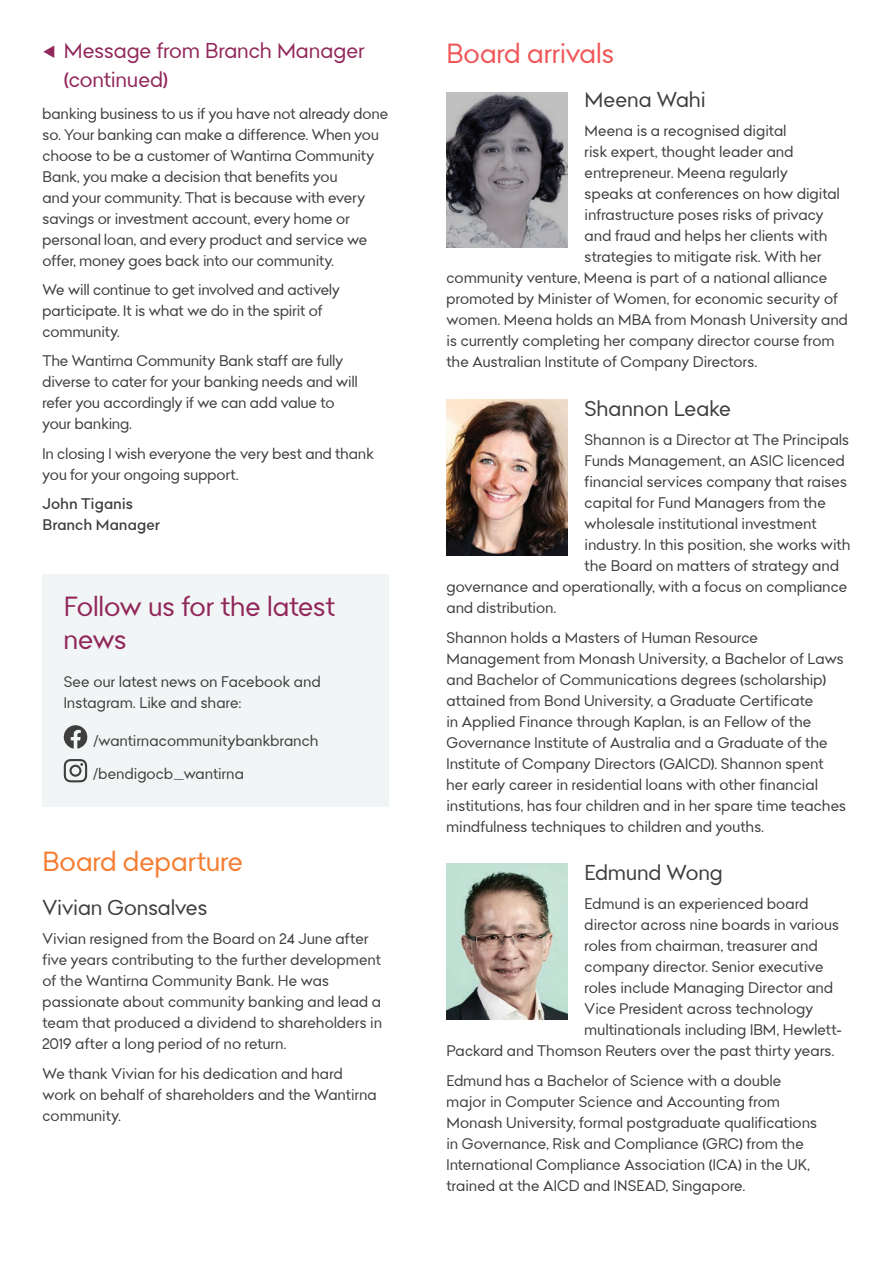
<style>
.page{position:relative;width:893px;height:1263px;background:#fff}
.page>*{position:absolute;margin:0;border:0;box-sizing:border-box;transform-origin:0 0}
.t1{font:27px/33px "Bendigo Sans";color:#91275a}
.t2{font:27px "Bendigo Sans";letter-spacing:.005em;color:#f47d32}
.t3{font:27px "Bendigo Sans";color:#f05759}
.t4{font:21px "Bendigo Sans";letter-spacing:.01em;color:#3e3e3f}
.t5{font:21px/28.5px "Bendigo Sans";letter-spacing:.01em;color:#91275a}
.t6{font:15px/21px "Bendigo Sans";letter-spacing:.01em;color:#3e3e3f}
.t7{font:500 15px/21px "Bendigo Sans";letter-spacing:.02em;color:#3e3e3f}
</style>
<div class="page">
<img style="left:446px;top:92px;width:122px;height:156px">
<img style="left:446px;top:400px;width:122px;height:155px">
<img style="left:446px;top:863px;width:122px;height:156px">
<div style="left:43px;top:574px;width:346px;height:232px;background:#f2f5f5"></div>
<svg style="left:64px;top:725px;width:23px;height:24px"></svg>
<svg style="left:64px;top:759px;width:23px;height:23px"></svg>
<h2 class="t5" style="left:64px;top:36px;width:302px;text-indent:-21px">▼ Message from Branch Manager (continued)</h2>
<p class="t6" style="left:43px;top:103px;width:347px">banking business to us if you have not already done so. Your banking can make a difference. When you choose to be a customer of Wantirna Community Bank, you make a decision that benefits you<br>and your community. That is because with every savings or investment account, every home or personal loan, and every product and service we offer, money goes back into our community.</p>
<p class="t6" style="left:43px;top:278px;width:299px">We will continue to get involved and actively participate. It is what we do in the spirit of community.</p>
<p class="t6" style="left:43px;top:350px;width:316px">The Wantirna Community Bank staff are fully diverse to cater for your banking needs and will refer you accordingly if we can add value to your banking.</p>
<p class="t6" style="left:43px;top:442px;width:333px">In closing I wish everyone the very best and thank you for your ongoing support.</p>
<p class="t7" style="left:43px;top:493px;width:119px">John Tiganis<br>Branch Manager</p>
<h1 class="t1" style="left:64px;top:589px;width:273px">Follow us for the latest news</h1>
<p class="t6" style="left:64px;top:670px;width:258px">See our latest news on Facebook and<br>Instagram. Like and share:</p>
<p class="t6" style="left:93px;top:729px;width:226px">/wantirnacommunitybankbranch</p>
<p class="t6" style="left:93px;top:763px;width:152px">/bendigocb_wantirna</p>
<h1 class="t2" style="left:43px;top:843px;width:202px">Board departure</h1>
<h2 class="t4" style="left:43px;top:893px;width:166px">Vivian Gonsalves</h2>
<p class="t6" style="left:43px;top:928px;width:341px">Vivian resigned from the Board on 24 June after five years contributing to the further development of the Wantirna Community Bank. He was passionate about community banking and lead a team that produced a dividend to shareholders in 2019 after a long period of no return.</p>
<p class="t6" style="left:43px;top:1062px;width:336px">We thank Vivian for his dedication and hard work on behalf of shareholders and the Wantirna community.</p>
<h1 class="t3" style="left:446px;top:35px;width:169px">Board arrivals</h1>
<h2 class="t4" style="left:585px;top:85px;width:122px">Meena Wahi</h2>
<p class="t6" style="left:585px;top:120px;width:203px">Meena is a recognised digital</p>
<p class="t6" style="left:585px;top:141px;width:210px">risk expert, thought leader and</p>
<p class="t6" style="left:585px;top:162px;width:204px">entrepreneur. Meena regularly</p>
<p class="t6" style="left:585px;top:183px;width:257px">speaks at conferences on how digital</p>
<p class="t6" style="left:585px;top:204px;width:240px">infrastructure poses risks of privacy</p>
<p class="t6" style="left:585px;top:225px;width:244px">and fraud and helps her clients with</p>
<p class="t6" style="left:585px;top:246px;width:238px">strategies to mitigate risk. With her</p>
<p class="t6" style="left:446px;top:267px;width:382px">community venture, Meena is part of a national alliance</p>
<p class="t6" style="left:446px;top:288px;width:393px">promoted by Minister of Women, for economic security of</p>
<p class="t6" style="left:446px;top:309px;width:403px">women. Meena holds an MBA from Monash University and</p>
<p class="t6" style="left:446px;top:330px;width:389px">is currently completing her company director course from</p>
<p class="t6" style="left:446px;top:351px;width:312px">the Australian Institute of Company Directors.</p>
<h2 class="t4" style="left:585px;top:394px;width:148px">Shannon Leake</h2>
<p class="t6" style="left:585px;top:429px;width:266px">Shannon is a Director at The Principals</p>
<p class="t6" style="left:585px;top:450px;width:262px">Funds Management, an ASIC licenced</p>
<p class="t6" style="left:585px;top:471px;width:264px">financial services company that raises</p>
<p class="t6" style="left:585px;top:492px;width:243px">capital for Fund Managers from the</p>
<p class="t6" style="left:585px;top:513px;width:234px">wholesale institutional investment</p>
<p class="t6" style="left:585px;top:534px;width:267px">industry. In this position, she works with</p>
<p class="t6" style="left:585px;top:555px;width:256px">the Board on matters of strategy and</p>
<p class="t6" style="left:446px;top:576px;width:402px">governance and operationally, with a focus on compliance</p>
<p class="t6" style="left:446px;top:597px;width:111px">and distribution.</p>
<p class="t6" style="left:446px;top:626px;width:401px">Shannon holds a Masters of Human Resource Management from Monash University, a Bachelor of Laws and Bachelor of Communications degrees (scholarship) attained from Bond University, a Graduate Certificate<br>in Applied Finance through Kaplan, is an Fellow of the Governance Institute of Australia and a Graduate of the Institute of Company Directors (GAICD). Shannon spent her early career in residential loans with other financial institutions, has four children and in her spare time teaches mindfulness techniques to children and youths.</p>
<h2 class="t4" style="left:585px;top:858px;width:139px">Edmund Wong</h2>
<p class="t6" style="left:585px;top:893px;width:225px">Edmund is an experienced board</p>
<p class="t6" style="left:585px;top:914px;width:256px">director across nine boards in various</p>
<p class="t6" style="left:585px;top:935px;width:234px">roles from chairman, treasurer and</p>
<p class="t6" style="left:585px;top:956px;width:240px">company director. Senior executive</p>
<p class="t6" style="left:585px;top:977px;width:250px">roles include Managing Director and</p>
<p class="t6" style="left:585px;top:998px;width:230px">Vice President across technology</p>
<p class="t6" style="left:585px;top:1019px;width:259px">multinationals including IBM, Hewlett-</p>
<p class="t6" style="left:446px;top:1040px;width:389px">Packard and Thomson Reuters over the past thirty years.</p>
<p class="t6" style="left:446px;top:1070px;width:372px">Edmund has a Bachelor of Science with a double major in Computer Science and Accounting from Monash University, formal postgraduate qualifications in Governance, Risk and Compliance (GRC) from the International Compliance Association (ICA) in the UK, trained at the AICD and INSEAD, Singapore.</p>
</div>
